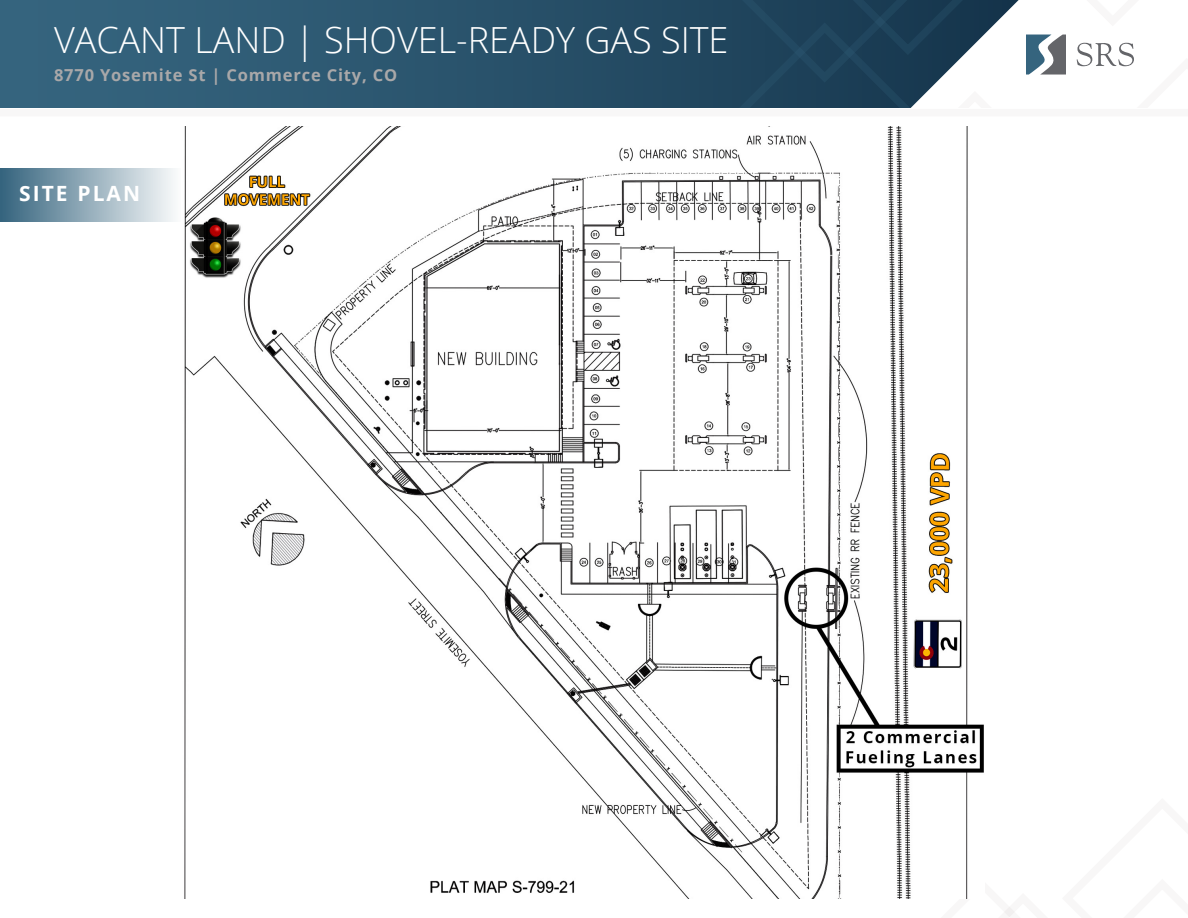
<style>
.page{position:relative;width:1188px;height:918px;background:#fff}
.page>*{position:absolute;margin:0;border:0;box-sizing:border-box;transform-origin:0 0}
.t1{font:300 36px "Open Sans";color:#fff}
.t2{font:700 21px "Open Sans";letter-spacing:.1em;color:#fff}
.t3{font:700 16.5px "Open Sans";letter-spacing:.05em;color:#a9a8a9}
</style>
<div class="page">
<svg style="left:0;top:0;width:681px;height:108px;background:#2c5771"></svg>
<div style="left:0;top:109px;width:1188px;height:7px;background:#f8f7f7"></div>
<svg style="left:711px;top:0;width:423px;height:127px"></svg>
<div style="left:0;top:168px;width:181px;height:54px;background:linear-gradient(to right,#34637d,#fcfcfd)"></div>
<img style="left:184px;top:127px;width:800px;height:772px">
<h1 class="t1" style="left:54px;top:15px;width:676px">VACANT LAND | SHOVEL-READY GAS SITE</h1>
<p class="t3" style="left:54px;top:63px;width:345px">8770 Yosemite St | Commerce City, CO</p>
<p class="t2" style="left:19px;top:179px;width:123px">SITE PLAN</p>
</div>
